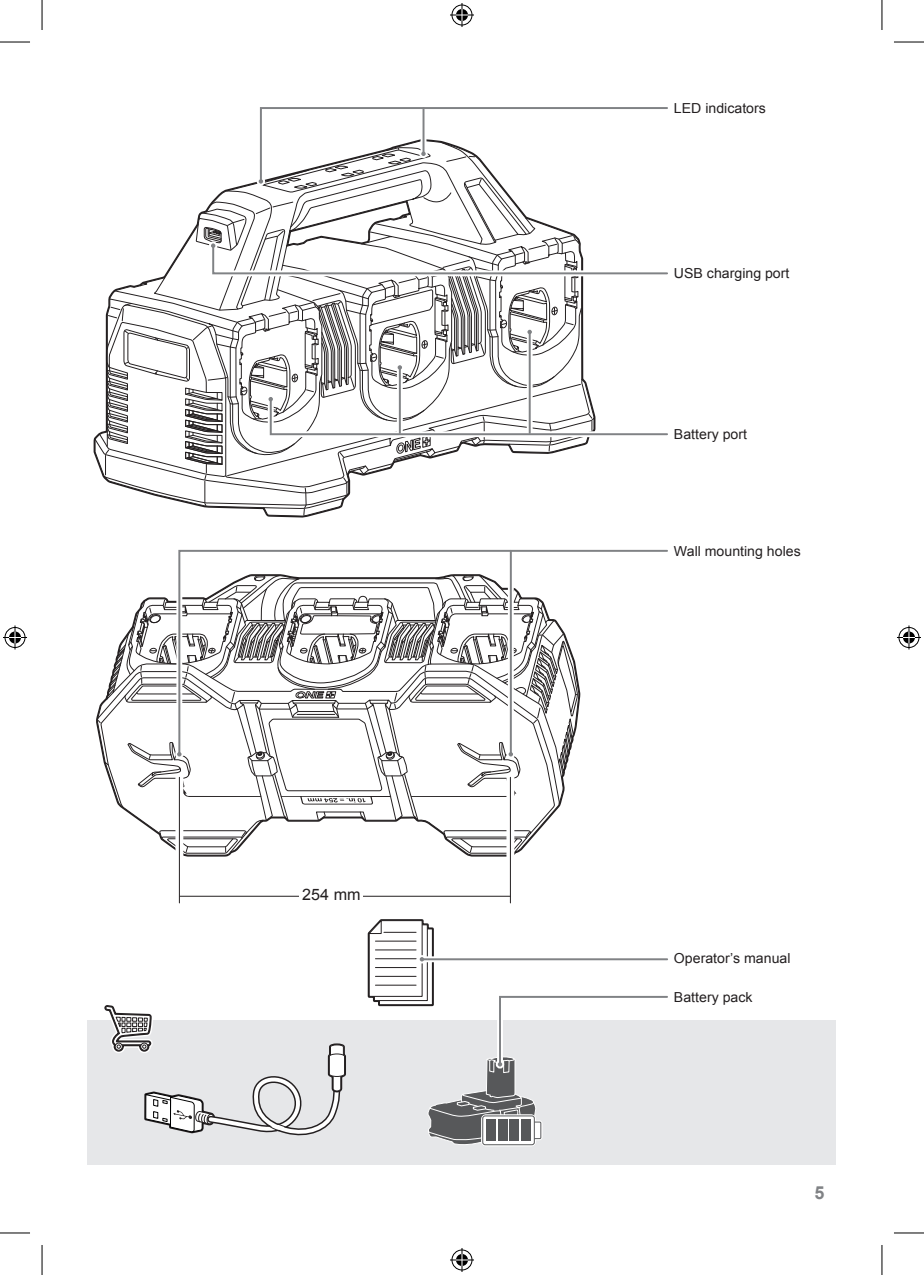
<style>
.page{position:relative;width:924px;height:1275px;background:#fff}
.page>*{position:absolute;margin:0;border:0;box-sizing:border-box;transform-origin:0 0}
.t1{font:700 18px "Arial";color:#808285}
.t2{font:15.8px "Arial";color:#231f20}
.t3{font:13.8px "Arial";color:#231f20}
</style>
<div class="page">
<div style="left:87px;top:1020px;width:748px;height:145px;background:#e6e7e9"></div>
<svg style="left:178px;top:549px;width:490px;height:174px"></svg>
<svg style="left:183px;top:896px;width:323px;height:1px"></svg>
<svg style="left:178px;top:854px;width:5px;height:49px"></svg>
<svg style="left:506px;top:854px;width:5px;height:49px"></svg>
<hr style="left:180px;top:895px;width:330px;height:1px;background:#231f20">
<hr style="left:179px;top:777px;width:1px;height:126px;background:#231f20">
<hr style="left:509px;top:777px;width:1px;height:126px;background:#231f20">
<div style="left:299px;top:887px;width:63px;height:14px;background:#fff"></div>
<svg style="left:94px;top:107px;width:574px;height:408px"></svg>
<hr style="left:509px;top:551px;width:2px;height:202px;background:#808285">
<svg style="left:96px;top:574px;width:481px;height:280px"></svg>
<svg style="left:367px;top:919px;width:301px;height:227px"></svg>
<svg style="left:104px;top:1005px;width:242px;height:131px"></svg>
<hr style="left:0;top:42px;width:30px;height:1px;background:#000">
<hr style="left:893px;top:42px;width:30px;height:1px;background:#000">
<hr style="left:0;top:1232px;width:30px;height:1px;background:#000">
<hr style="left:893px;top:1232px;width:30px;height:1px;background:#000">
<hr style="left:42px;top:0;width:1px;height:30px;background:#000">
<hr style="left:42px;top:1245px;width:1px;height:30px;background:#000">
<hr style="left:881px;top:0;width:1px;height:30px;background:#000">
<hr style="left:881px;top:1245px;width:1px;height:30px;background:#000">
<svg style="left:450px;top:3px;width:24px;height:24px"></svg>
<svg style="left:450px;top:1248px;width:24px;height:24px"></svg>
<svg style="left:3px;top:625px;width:24px;height:24px"></svg>
<svg style="left:897px;top:625px;width:23px;height:24px"></svg>
<p class="t2" style="left:302px;top:884px;width:60px">254 mm</p>
<p class="t3" style="left:673px;top:99px;width:93px">LED indicators</p>
<p class="t3" style="left:673px;top:264px;width:117px">USB charging port</p>
<p class="t3" style="left:673px;top:425px;width:75px">Battery port</p>
<p class="t3" style="left:673px;top:541px;width:128px">Wall mounting holes</p>
<p class="t3" style="left:673px;top:949px;width:118px">Operator’s manual</p>
<p class="t3" style="left:673px;top:987px;width:80px">Battery pack</p>
<h1 class="t1" style="left:814px;top:1180px;width:12px">5</h1>
</div>
